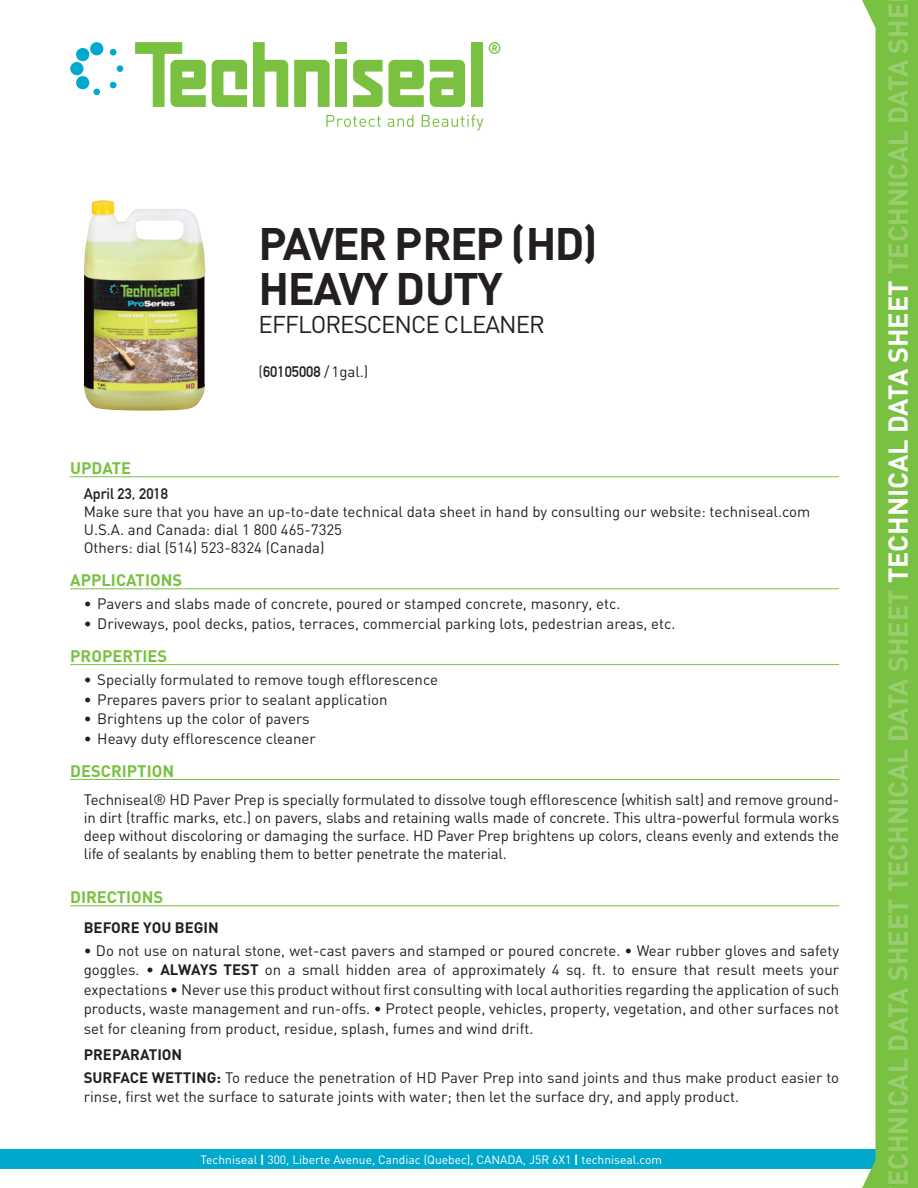
<style>
.page{position:relative;width:918px;height:1188px;background:#fff}
.page>*{position:absolute;margin:0;border:0;box-sizing:border-box;transform-origin:0 0}
.t1{font:700 45px/45px "DIN";letter-spacing:-.04em;color:#231f20}
.t2{font:700 27px "DIN";color:#9acd6e}
.t3{font:24px "DIN";letter-spacing:-.04em;color:#231f20}
.t4{font:700 16.5px "DIN";color:#79c142}
.t5{font:15px/19.5px "DIN";color:#231f20}
.t6{font:700 15px "DIN";color:#231f20}
.t7{font:700 15px "DIN Alternate";color:#231f20}
.t8{font:12px "DIN";color:#fff}
.s1{font-family:"DIN Alternate";font-weight:700}
.s2{font-weight:700}
.s3{color:#fff}
</style>
<div class="page">
<hr style="left:70px;top:476px;width:769px;height:1px;background:#79c142">
<hr style="left:70px;top:588px;width:769px;height:1px;background:#79c142">
<hr style="left:70px;top:664px;width:769px;height:1px;background:#79c142">
<hr style="left:70px;top:779px;width:769px;height:1px;background:#79c142">
<hr style="left:70px;top:905px;width:769px;height:1px;background:#79c142">
<div style="left:0;top:1149px;width:876px;height:20px;background:#00a9cc"></div>
<svg style="left:862px;top:0;width:56px;height:1188px;fill:#79c142"></svg>
<img style="left:84px;top:200px;width:121px;height:211px">
<svg style="left:212px;top:60px;width:35px;height:47px"></svg>
<div style="left:471px;top:42px;width:12px;height:65px;background:#7ac142"></div>
<svg style="left:253px;top:42px;width:35px;height:65px"></svg>
<svg style="left:294px;top:60px;width:36px;height:47px"></svg>
<svg style="left:135px;top:42px;width:71px;height:65px"></svg>
<svg style="left:430px;top:60px;width:35px;height:47px;background:#8cc95c"></svg>
<svg style="left:353px;top:60px;width:71px;height:47px"></svg>
<div style="left:335px;top:42px;width:12px;height:12px;background:#7ac142"></div>
<div style="left:335px;top:60px;width:12px;height:47px;background:#7ac142"></div>
<div style="left:90px;top:42px;width:13px;height:13px;background:#00a9cd;border-radius:50%"></div>
<div style="left:93px;top:89px;width:7px;height:6px;background:#00a9cd;border-radius:50%"></div>
<svg style="left:76px;top:48px;width:14px;height:14px"></svg>
<svg style="left:110px;top:81px;width:7px;height:8px"></svg>
<div style="left:70px;top:62px;width:14px;height:13px;background:#00a9cd;border-radius:50%"></div>
<div style="left:117px;top:65px;width:6px;height:7px;background:#00a9cd;border-radius:50%"></div>
<svg style="left:75px;top:75px;width:15px;height:15px"></svg>
<svg style="left:110px;top:49px;width:7px;height:7px"></svg>
<svg style="left:489px;top:42px;width:11px;height:12px"></svg>
<svg style="left:326px;top:115px;width:55px;height:12px"></svg>
<svg style="left:388px;top:115px;width:25px;height:12px"></svg>
<svg style="left:422px;top:115px;width:62px;height:15px"></svg>
<h1 class="t1" style="left:259px;top:219px;width:341px">PAVER PREP (HD)<br>HEAVY DUTY</h1>
<h3 class="t3" style="left:259px;top:310px;width:288px">EFFLORESCENCE CLEANER</h3>
<p class="t5" style="left:259px;top:361px;width:111px">(<span class="s1">60105008</span> / 1gal.)</p>
<p class="t4" style="left:70px;top:458px;width:63px">UPDATE</p>
<p class="t7" style="left:84px;top:482px;width:86px">April 23, 2018</p>
<p class="t5" style="left:84px;top:502px;width:728px;line-height:18.1px">Make sure that you have an up-to-date technical data sheet in hand by consulting our website: techniseal.com<br>U.S.A. and Canada: dial 1 800 465-7325<br>Others: dial (514) 523-8324 (Canada)</p>
<p class="t4" style="left:70px;top:570px;width:113px">APPLICATIONS</p>
<p class="t5" style="left:84px;top:594px;width:538px">• Pavers and slabs made of concrete, poured or stamped concrete, masonry, etc.</p>
<p class="t5" style="left:84px;top:613px;width:593px">• Driveways, pool decks, patios, terraces, commercial parking lots, pedestrian areas, etc.</p>
<p class="t4" style="left:70px;top:645px;width:99px">PROPERTIES</p>
<p class="t5" style="left:84px;top:670px;width:356px">• Specially formulated to remove tough efflorescence</p>
<p class="t5" style="left:84px;top:689px;width:305px">• Prepares pavers prior to sealant application</p>
<p class="t5" style="left:84px;top:709px;width:227px">• Brightens up the color of pavers</p>
<p class="t5" style="left:84px;top:728px;width:234px">• Heavy duty efflorescence cleaner</p>
<p class="t4" style="left:70px;top:760px;width:105px">DESCRIPTION</p>
<p class="t5" style="left:84px;top:791px;width:757px;line-height:18px;text-align:justify">Techniseal® HD Paver Prep is specially formulated to dissolve tough efflorescence (whitish salt) and remove ground&shy;in dirt (traffic marks, etc.) on pavers, slabs and retaining walls made of concrete. This ultra-powerful formula works deep without discoloring or damaging the surface. HD Paver Prep brightens up colors, cleans evenly and extends the life of sealants by enabling them to better penetrate the material.</p>
<p class="t4" style="left:70px;top:887px;width:95px">DIRECTIONS</p>
<p class="t6" style="left:84px;top:918px;width:137px">BEFORE YOU BEGIN</p>
<p class="t5" style="left:84px;top:940px;width:757px;text-align:justify">• Do not use on natural stone, wet-cast pavers and stamped or poured concrete. • Wear rubber gloves and safety goggles. • <span class="s2">ALWAYS TEST</span> on a small hidden area of approximately 4 sq. ft. to ensure that result meets your expectations • Never use this product without first consulting with local authorities regarding the application of such products, waste management and run-offs. • Protect people, vehicles, property, vegetation, and other surfaces not set for cleaning from product, residue, splash, fumes and wind drift.</p>
<p class="t5" style="left:84px;top:1043px;width:757px;line-height:22.8px"><span class="s2">PREPARATION<br>SURFACE WETTING:</span> To reduce the penetration of HD Paver Prep into sand joints and thus make product easier to</p>
<p class="t5" style="left:84px;top:1087px;width:657px">rinse, first wet the surface to saturate joints with water; then let the surface dry, and apply product.</p>
<p class="t8" style="left:201px;top:1152px;width:463px">Techniseal <span class="s2">|</span> 300, Liberte Avenue, Candiac (Quebec), CANADA, J5R 6X1 <span class="s2">|</span> techniseal.com</p>
<h2 class="t2" style="left:881px;top:1186px;width:1185px;rotate:-90deg">ECHNICAL DATA SHEET TECHNICAL DATA SHEET <span class="s3">TECHNICAL DATA SHEET</span> TECHNICAL DATA SHE</h2>
</div>
